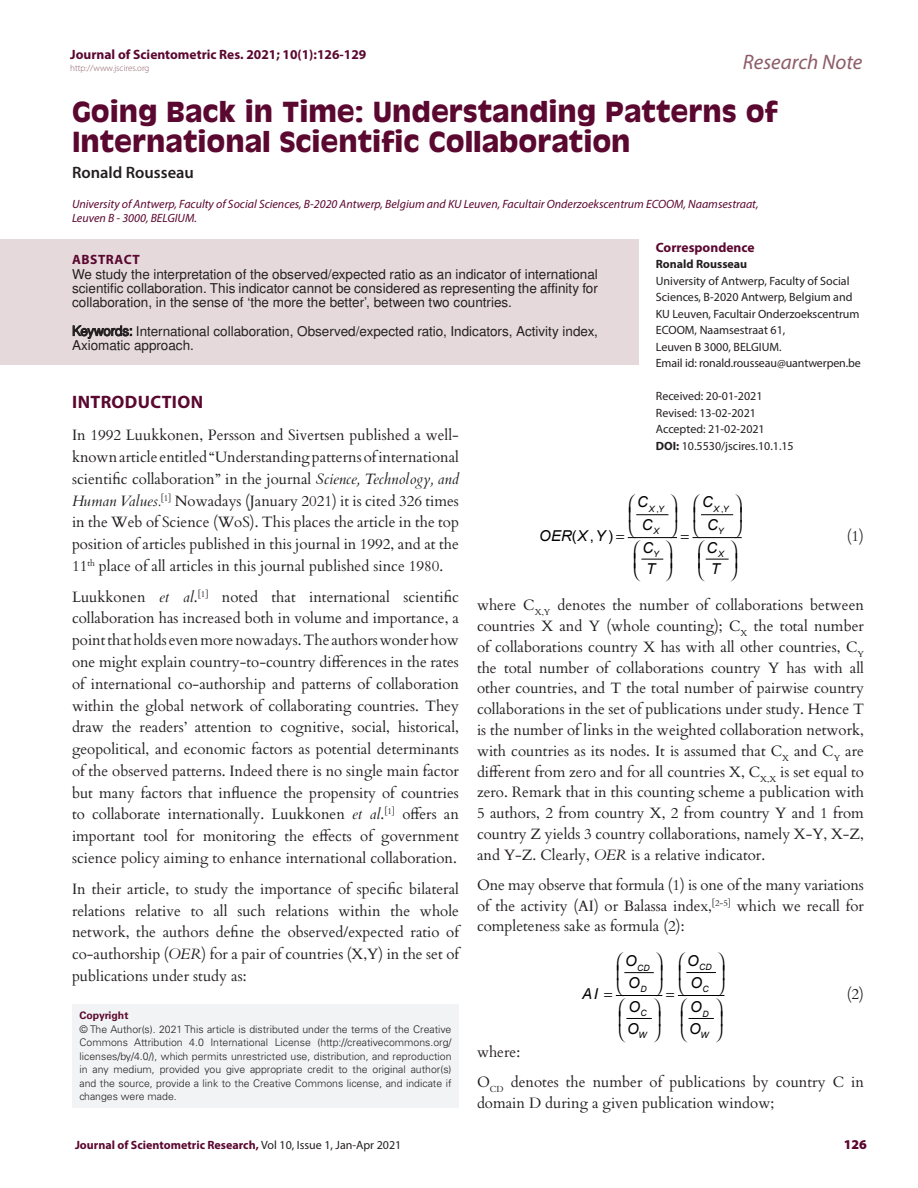
<style>
.page{position:relative;width:918px;height:1188px;background:#fff}
.page>*{position:absolute;margin:0;border:0;box-sizing:border-box;transform-origin:0 0}
.CT{font:700 27px/30px "Antique Olive";color:#5b0830}
.t1{font:italic 21px "Myriad Pro";color:#8d5c68}
._1_HD{font:700 18px "Myriad Pro";letter-spacing:.02em;color:#5b0830}
.CA{font:600 16.5px "Myriad Pro";color:#231f20}
.TXT{font:15px/21.8px "Cardo";color:#231f20;text-align:justify}
.t2{font:italic 15px "Arial";color:#000}
.Equation{font:15px "Cardo";color:#231f20}
.t3{font:15px "Arial";color:#000}
.ABS_TXT{font:13.5px/14.2px "Nimbus San L";color:#231f20;text-align:justify}
.ABS_TXT-2{font:700 13.5px "Myriad Pro";color:#5b0830}
.ABS_HD{font:700 13.5px "Myriad Pro";letter-spacing:.04em;color:#5b0830}
.RRH{font:900 13.5px "Myriad Pro";color:#5b0830}
.ABS_TXT-3{font:12px/16.5px "Myriad Pro";color:#231f20}
.CA_Aff{font:italic 12px/13.5px "Myriad Pro";color:#5b0830}
.RRH-2{font:700 12px "Myriad Pro";color:#5b0830}
.ABS_TXT-4{font:700 12px "Myriad Pro";color:#231f20}
.ABS_AU_ADD{font:300 10.5px/13.5px "Univers LT Std";color:#231f20;text-align:justify}
.ABS_AU_ADD-2{font:700 10.5px "Univers LT Std";color:#5b0830}
.t4{font:300 9px "Myriad Pro";color:#8d5c68}
.t5{font:italic 8.7px "Arial";color:#000}
.t6{font:8.7px "Arial";color:#000}
.s1{font-weight:700}
.s2{font-style:italic}
.s3{font-weight:400;color:#231f20}
</style>
<div class="page">
<div style="left:72px;top:1004px;width:387px;height:104px;background:#f2f3f4"></div>
<div style="left:0;top:239px;width:639px;height:125px;background:#e5d9db"></div>
<svg style="left:73px;top:325px;width:59px;height:14px"></svg>
<svg style="left:627px;top:514px;width:115px;height:46px"></svg>
<svg style="left:615px;top:972px;width:110px;height:47px"></svg>
<p class="ABS_TXT-2" style="left:70px;top:46px;width:298px">Journal of Scientometric Res. 2021; 10(1):126-129</p>
<p class="t4" style="left:70px;top:62px;width:81px">http://www.jscires.org</p>
<h2 class="t1" style="left:743px;top:49px;width:121px">Research Note</h2>
<p class="CT" style="left:72px;top:96px;width:708px">Going Back in Time: Understanding Patterns of<br>International Scientific Collaboration</p>
<p class="CA" style="left:72px;top:162px;width:123px">Ronald Rousseau</p>
<p class="CA_Aff" style="left:72px;top:197px;width:688px">University of Antwerp, Faculty of Social Sciences, B-2020 Antwerp, Belgium and KU Leuven, Facultair Onderzoekscentrum ECOOM, Naamsestraat,<br>Leuven B - 3000, BELGIUM.</p>
<p class="ABS_HD" style="left:72px;top:251px;width:69px">ABSTRACT</p>
<p class="ABS_TXT" style="left:72px;top:266px;width:527px">We study the interpretation of the observed/expected ratio as an indicator of international scientific collaboration. This indicator cannot be considered as representing the affinity for collaboration, in the sense of ‘the more the better’, between two countries.</p>
<p class="ABS_TXT" style="left:72px;top:323px;width:527px">Keywords: International collaboration, Observed/expected ratio, Indicators, Activity index,<br>Axiomatic approach.</p>
<p class="ABS_TXT-2" style="left:656px;top:238px;width:100px">Correspondence</p>
<p class="ABS_TXT-4" style="left:656px;top:256px;width:93px">Ronald Rousseau</p>
<p class="ABS_TXT-3" style="left:656px;top:272px;width:205px">University of Antwerp, Faculty of Social Sciences, B-2020 Antwerp, Belgium and KU Leuven, Facultair Onderzoekscentrum ECOOM, Naamsestraat 61,<br>Leuven B 3000, BELGIUM.</p>
<p class="ABS_TXT-3" style="left:656px;top:355px;width:207px">Email id: ronald.rousseau@uantwerpen.be</p>
<p class="ABS_TXT-3" style="left:656px;top:388px;width:108px">Received: 20-01-2021</p>
<p class="ABS_TXT-3" style="left:656px;top:404px;width:102px">Revised: 13-02-2021</p>
<p class="ABS_TXT-3" style="left:656px;top:421px;width:110px">Accepted: 21-02-2021</p>
<p class="ABS_TXT-3" style="left:656px;top:437px;width:139px"><span class="s1">DOI:</span> 10.5530/jscires.10.1.15</p>
<p class="_1_HD" style="left:72px;top:390px;width:132px">INTRODUCTION</p>
<p class="TXT" style="left:72px;top:424px;width:389px">In 1992 Luukkonen, Persson and Sivertsen published a well&shy;known article entitled “Understanding patterns of international scientific collaboration” in the journal <span class="s2">Science, Technology, and Human Values.</span><sup>[1]</sup> Nowadays (January 2021) it is cited 326 times in the Web of Science (WoS). This places the article in the top position of articles published in this journal in 1992, and at the 11<sup>th</sup> place of all articles in this journal published since 1980.</p>
<p class="TXT" style="left:72px;top:585px;width:389px">Luukkonen <span class="s2">et al</span>.<sup>[1]</sup> noted that international scientific collaboration has increased both in volume and importance, a point that holds even more nowadays. The authors wonder how one might explain country-to-country differences in the rates of international co-authorship and patterns of collaboration within the global network of collaborating countries. They draw the readers’ attention to cognitive, social, historical, geopolitical, and economic factors as potential determinants of the observed patterns. Indeed there is no single main factor but many factors that influence the propensity of countries to collaborate internationally. Luukkonen <span class="s2">et al</span>.<sup>[1]</sup> offers an important tool for monitoring the effects of government science policy aiming to enhance international collaboration.</p>
<p class="TXT" style="left:72px;top:877px;width:389px">In their article, to study the importance of specific bilateral relations relative to all such relations within the whole network, the authors define the observed/expected ratio of co-authorship (<span class="s2">OER</span>) for a pair of countries (X,Y) in the set of publications under study as:</p>
<p class="t2" style="left:637px;top:492px;width:12px">C</p>
<p class="t2" style="left:702px;top:492px;width:12px">C</p>
<p class="t2" style="left:642px;top:515px;width:12px">C</p>
<p class="t2" style="left:707px;top:515px;width:12px">C</p>
<p class="t5" style="left:649px;top:503px;width:17px">X Y</p>
<p class="t5" style="left:714px;top:503px;width:17px">X Y</p>
<p class="t5" style="left:653px;top:525px;width:7px">X</p>
<p class="t5" style="left:718px;top:525px;width:7px">Y</p>
<p class="t5" style="left:653px;top:548px;width:7px">Y</p>
<p class="t5" style="left:718px;top:548px;width:7px">X</p>
<p class="t6" style="left:657px;top:503px;width:4px">,</p>
<p class="t6" style="left:721px;top:503px;width:4px">,</p>
<p class="Equation" style="left:847px;top:524px;width:19px">(1)</p>
<p class="t2" style="left:539px;top:526px;width:68px">OER X Y</p>
<p class="t3" style="left:572px;top:526px;width:43px">(,)</p>
<p class="t2" style="left:642px;top:538px;width:12px">C</p>
<p class="t2" style="left:707px;top:538px;width:12px">C</p>
<p class="t2" style="left:646px;top:559px;width:11px">T</p>
<p class="t2" style="left:711px;top:559px;width:11px">T</p>
<p class="TXT" style="left:477px;top:594px;width:389px;line-height:20.9px">where C<sub>X,Y</sub> denotes the number of collaborations between countries X and Y (whole counting); C<sub>X</sub> the total number of collaborations country X has with all other countries, C<sub>Y </sub>the total number of collaborations country Y has with all other countries, and T the total number of pairwise country collaborations in the set of publications under study. Hence T is the number of links in the weighted collaboration network, with countries as its nodes. It is assumed that C<sub>X</sub> and C<sub>Y</sub> are different from zero and for all countries X, C<sub>X,X</sub> is set equal to zero. Remark that in this counting scheme a publication with 5 authors, 2 from country X, 2 from country Y and 1 from country Z yields 3 country collaborations, namely X-Y, X-Z, and Y-Z. Clearly, <span class="s2">OER</span> is a relative indicator.</p>
<p class="TXT" style="left:477px;top:873px;width:389px;line-height:20.9px">One may observe that formula (1) is one of the many variations of the activity (AI) or Balassa index,<sup>[2-5]</sup> which we recall for completeness sake as formula (2):</p>
<p class="t5" style="left:637px;top:962px;width:14px">CD</p>
<p class="t5" style="left:699px;top:962px;width:14px">CD</p>
<p class="t5" style="left:641px;top:983px;width:8px">D</p>
<p class="t5" style="left:703px;top:983px;width:8px">C</p>
<p class="t5" style="left:641px;top:1008px;width:8px">C</p>
<p class="t5" style="left:703px;top:1008px;width:8px">D</p>
<p class="t5" style="left:639px;top:1029px;width:10px">W</p>
<p class="t5" style="left:701px;top:1029px;width:10px">W</p>
<p class="t2" style="left:625px;top:951px;width:13px">O</p>
<p class="t2" style="left:687px;top:951px;width:13px">O</p>
<p class="t2" style="left:628px;top:973px;width:13px">O</p>
<p class="t2" style="left:691px;top:973px;width:13px">O</p>
<p class="Equation" style="left:847px;top:982px;width:19px">(2)</p>
<p class="t2" style="left:582px;top:984px;width:17px">AI</p>
<p class="t2" style="left:628px;top:997px;width:13px">O</p>
<p class="t2" style="left:690px;top:997px;width:13px">O</p>
<p class="t2" style="left:627px;top:1019px;width:13px">O</p>
<p class="t2" style="left:689px;top:1019px;width:13px">O</p>
<p class="ABS_AU_ADD-2" style="left:80px;top:1009px;width:50px">Copyright</p>
<p class="ABS_AU_ADD" style="left:80px;top:1022px;width:374px">© The Author(s). 2021 This article is distributed under the terms of the Creative Commons Attribution 4.0 International License (http://creativecommons.org/ licenses/by/4.0/), which permits unrestricted use, distribution, and reproduction in any medium, provided you give appropriate credit to the original author(s) and the source, provide a link to the Creative Commons license, and indicate if changes were made.</p>
<p class="TXT" style="left:477px;top:1040px;width:45px">where:</p>
<p class="TXT" style="left:477px;top:1071px;width:388px;line-height:20.9px">O<sub>CD</sub> denotes the number of publications by country C in domain D during a given publication window;</p>
<p class="RRH-2" style="left:75px;top:1137px;width:328px">Journal of Scientometric Research, <span class="s3">Vol 10, Issue 1, Jan-Apr 2021</span></p>
<p class="RRH" style="left:844px;top:1136px;width:25px">126</p>
</div>
